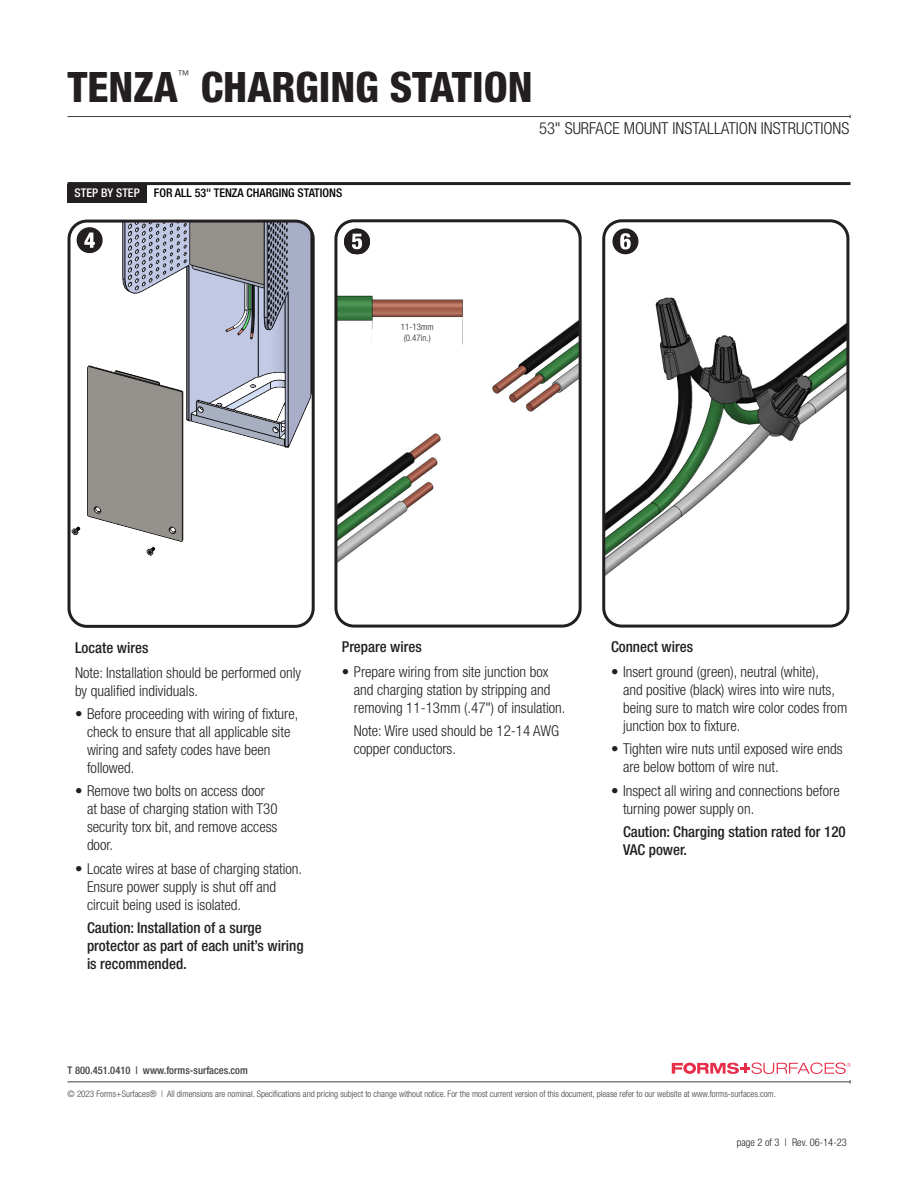
<style>
.page{position:relative;width:918px;height:1188px;background:#fff}
.page>*{position:absolute;margin:0;border:0;box-sizing:border-box;transform-origin:0 0}
.t1{font:800 condensed 42px "Helvetica Neue LT Std";color:#231f20}
.t2{font:300 condensed 16.5px "Helvetica Neue LT Std";color:#231f20}
.t3{font:300 condensed 15px/18px "Helvetica Neue LT Std";color:#231f20}
.t4{font:500 condensed 15px/18px "Helvetica Neue LT Std";color:#231f20}
.t5{font:500 condensed 12px "Helvetica Neue LT Std";color:#000}
.t6{font:500 condensed 12px "Helvetica Neue LT Std";color:#fff}
.t7{font:300 condensed 12px "Helvetica Neue LT Std";color:#231f20}
.t8{font:500 condensed 10.5px "Helvetica Neue LT Std";color:#3e3e3f}
.t9{font:300 condensed 10.5px "Helvetica Neue LT Std";color:#231f20}
.t10{font:300 condensed 9px "Helvetica Neue LT Std";color:#3e3e3f}
.t11{font:300 condensed 9px "Helvetica Neue LT Std";color:#231f20}
</style>
<div class="page">
<hr style="left:68px;top:116px;width:782px;height:1px;background:#3e3e3f">
<svg style="left:672px;top:1063px;width:179px;height:11px"></svg>
<hr style="left:68px;top:1081px;width:782px;height:1px;background:#3e3e3f">
<img style="left:69px;top:221px;width:242px;height:335px">
<div style="left:68px;top:220px;width:247px;height:408px;border:3px solid #231f20;border-radius:18px"></div>
<hr style="left:68px;top:182px;width:782px;height:3px;background:#231f20">
<div style="left:344px;top:229px;width:26px;height:26px;border:1px solid #231f20;border-radius:50%"></div>
<div style="left:77px;top:228px;width:25px;height:24px;background:#231f20;border-radius:50%"></div>
<div style="left:77px;top:227px;width:26px;height:26px;border:1px solid #231f20;border-radius:50%"></div>
<svg style="left:84px;top:233px;width:11px;height:15px"></svg>
<div style="left:68px;top:185px;width:79px;height:18px;background:#231f20"></div>
<img style="left:338px;top:254px;width:240px;height:308px">
<div style="left:334px;top:219px;width:248px;height:409px;border:3px solid #231f20;border-radius:18px"></div>
<img style="left:606px;top:248px;width:239px;height:327px">
<div style="left:602px;top:219px;width:247px;height:409px;border:3px solid #231f20;border-radius:18px"></div>
<div style="left:372px;top:329px;width:90px;height:23px;background:#fff"></div>
<div style="left:345px;top:229px;width:24px;height:25px;background:#231f20;border-radius:50%"></div>
<div style="left:344px;top:228px;width:26px;height:26px;border:1px solid #231f20;border-radius:50%"></div>
<svg style="left:352px;top:234px;width:10px;height:16px"></svg>
<div style="left:613px;top:229px;width:25px;height:25px;background:#231f20;border-radius:50%"></div>
<div style="left:612px;top:228px;width:26px;height:26px;border:1px solid #231f20;border-radius:50%"></div>
<svg style="left:620px;top:233px;width:11px;height:16px"></svg>
<h1 class="t1" style="left:68px;top:61px;width:112px">TENZA</h1>
<p class="t7" style="left:178px;top:68px;width:13px">™</p>
<h1 class="t1" style="left:201px;top:61px;width:334px">CHARGING STATION</h1>
<p class="t2" style="left:539px;top:118px;width:312px">53" SURFACE MOUNT INSTALLATION INSTRUCTIONS</p>
<p class="t6" style="left:75px;top:186px;width:67px">STEP BY STEP</p>
<p class="t5" style="left:154px;top:186px;width:190px">FOR ALL 53" TENZA CHARGING STATIONS</p>
<p class="t11" style="left:401px;top:322px;width:34px">11-13mm</p>
<p class="t11" style="left:404px;top:333px;width:28px">(0.47in.)</p>
<p class="t4" style="left:75px;top:638px;width:75px">Locate wires</p>
<p class="t3" style="left:75px;top:663px;width:228px">Note: Installation should be performed only by qualified individuals.</p>
<p class="t3" style="left:87px;top:705px;width:213px;text-indent:-12px">• Before proceeding with wiring of fixture, check to ensure that all applicable site wiring and safety codes have been followed.</p>
<p class="t3" style="left:87px;top:782px;width:192px;text-indent:-12px">• Remove two bolts on access door at base of charging station with T30 security torx bit, and remove access door.</p>
<p class="t3" style="left:87px;top:859px;width:217px;text-indent:-12px">• Locate wires at base of charging station.<br>Ensure power supply is shut off and circuit being used is isolated.</p>
<p class="t4" style="left:87px;top:919px;width:218px">Caution: Installation of a surge protector as part of each unit’s wiring is recommended.</p>
<p class="t8" style="left:68px;top:1064px;width:182px">T 800.451.0410 | www.forms-surfaces.com</p>
<p class="t4" style="left:342px;top:638px;width:81px">Prepare wires</p>
<p class="t3" style="left:354px;top:662px;width:213px;text-indent:-12px">• Prepare wiring from site junction box and charging station by stripping and removing 11-13mm (.47") of insulation.</p>
<p class="t3" style="left:354px;top:722px;width:207px">Note: Wire used should be 12-14 AWG copper conductors.</p>
<p class="t4" style="left:611px;top:638px;width:84px">Connect wires</p>
<p class="t3" style="left:623px;top:662px;width:226px;text-indent:-12px">• Insert ground (green), neutral (white),<br>and positive (black) wires into wire nuts, being sure to match wire color codes from junction box to fixture.</p>
<p class="t3" style="left:623px;top:740px;width:221px;text-indent:-12px">• Tighten wire nuts until exposed wire ends are below bottom of wire nut.</p>
<p class="t3" style="left:623px;top:781px;width:218px;text-indent:-12px">• Inspect all wiring and connections before turning power supply on.</p>
<p class="t4" style="left:623px;top:822px;width:224px">Caution: Charging station rated for 120<br>VAC power.</p>
<p class="t10" style="left:68px;top:1088px;width:710px">© 2023 Forms+Surfaces® | All dimensions are nominal. Specifications and pricing subject to change without notice. For the most current version of this document, please refer to our website at www.forms-surfaces.com.</p>
<p class="t9" style="left:737px;top:1136px;width:112px">page 2 of 3 | Rev. 06-14-23</p>
</div>
